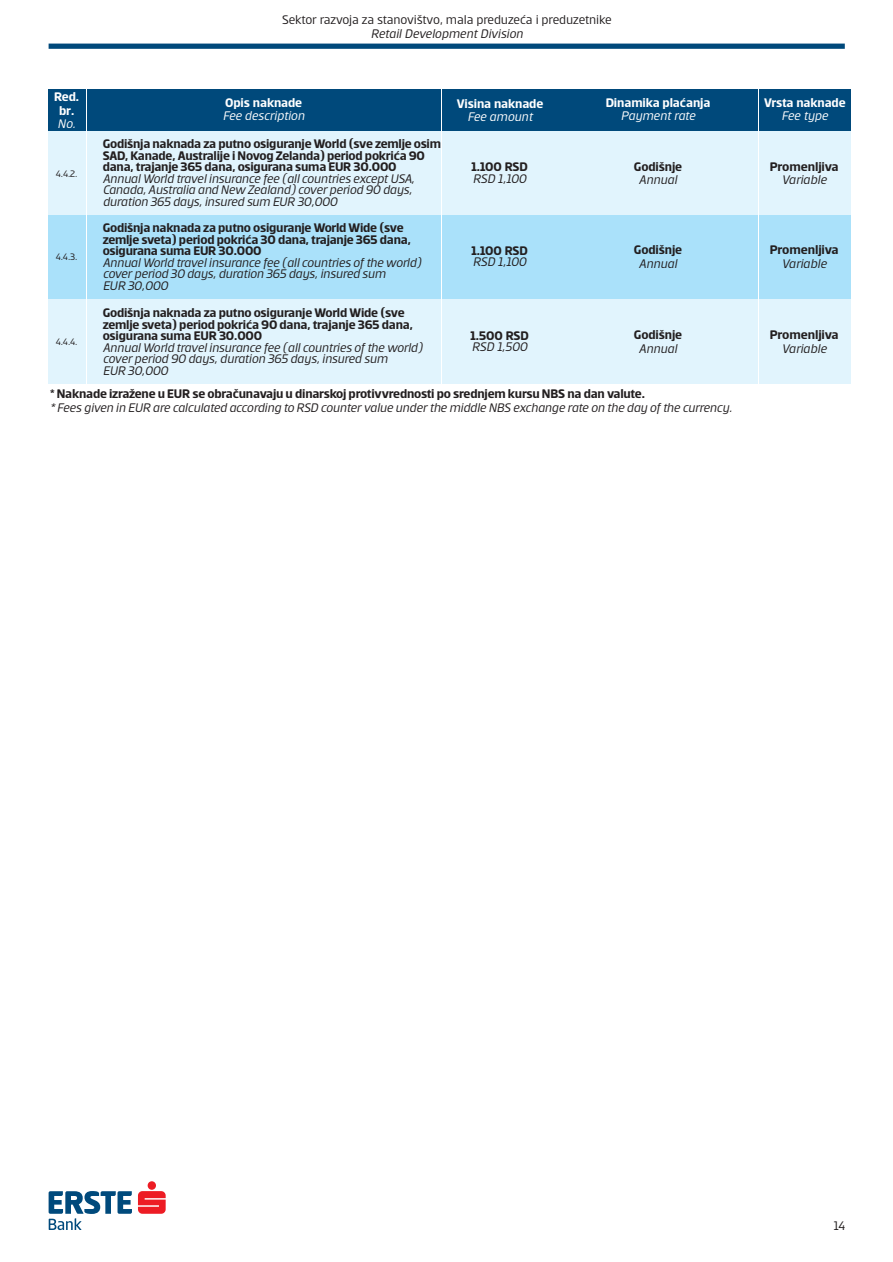
<style>
.page{position:relative;width:893px;height:1262px;background:#fff}
.page>*{position:absolute;margin:0;border:0;box-sizing:border-box;transform-origin:0 0}
.t1{font:700 13.5px/11.4px "Erste";letter-spacing:-.015em;color:#231f20}
.t2{font:italic 13.5px/11.4px "Erste";letter-spacing:-.02em;color:#231f20}
.t3{font:700 13.5px/13.5px "Erste";letter-spacing:-.01em;color:#fff;text-align:center}
.t4{font:13.5px "Erste";letter-spacing:-.01em;color:#231f20}
.t5{font:italic 13.5px "Erste";letter-spacing:-.01em;color:#fff}
.t6{font:10.2px "Erste";color:#231f20}
</style>
<div class="page">
<div style="left:49px;top:44px;width:795px;height:5px;background:#00497b"></div>
<svg style="left:49px;top:1191px;width:83px;height:39px"></svg>
<svg style="left:138px;top:1181px;width:28px;height:32px"></svg>
<div style="left:48px;top:89px;width:37px;height:42px;background:#00497b"></div>
<div style="left:87px;top:89px;width:354px;height:42px;background:#00497b"></div>
<div style="left:758px;top:89px;width:92px;height:42px;background:#00497b"></div>
<div style="left:558px;top:89px;width:199px;height:42px;background:#00497b"></div>
<div style="left:442px;top:89px;width:115px;height:42px;background:#00497b"></div>
<div style="left:48px;top:131px;width:37px;height:84px;background:#e1f4fd"></div>
<div style="left:87px;top:131px;width:354px;height:84px;background:#e1f4fd"></div>
<div style="left:442px;top:131px;width:115px;height:84px;background:#e1f4fd"></div>
<div style="left:758px;top:131px;width:92px;height:84px;background:#e1f4fd"></div>
<div style="left:558px;top:131px;width:199px;height:84px;background:#e1f4fd"></div>
<div style="left:48px;top:215px;width:37px;height:83px;background:#aae1fa"></div>
<div style="left:87px;top:215px;width:354px;height:83px;background:#aae1fa"></div>
<div style="left:442px;top:215px;width:115px;height:83px;background:#aae1fa"></div>
<div style="left:758px;top:215px;width:92px;height:83px;background:#aae1fa"></div>
<div style="left:558px;top:215px;width:199px;height:83px;background:#aae1fa"></div>
<div style="left:48px;top:299px;width:37px;height:85px;background:#e1f4fd"></div>
<div style="left:87px;top:299px;width:354px;height:85px;background:#e1f4fd"></div>
<div style="left:442px;top:299px;width:115px;height:85px;background:#e1f4fd"></div>
<div style="left:758px;top:299px;width:92px;height:85px;background:#e1f4fd"></div>
<div style="left:558px;top:299px;width:199px;height:85px;background:#e1f4fd"></div>
<p class="t3" style="left:54px;top:91px;width:27px">Red. br.</p>
<p class="t5" style="left:58px;top:119px;width:19px">No.</p>
<p class="t6" style="left:56px;top:170px;width:23px">4.4.2.</p>
<p class="t6" style="left:56px;top:254px;width:23px">4.4.3.</p>
<p class="t4" style="left:282px;top:16px;width:331px">Sektor razvoja za stanovištvo, mala preduzeća i preduzetnike</p>
<p class="t2" style="left:371px;top:29px;width:154px">Retail Development Division</p>
<p class="t3" style="left:225px;top:97px;width:79px">Opis naknade</p>
<p class="t5" style="left:223px;top:111px;width:83px">Fee description</p>
<p class="t1" style="left:103px;top:139px;width:340px">Godišnja naknada za putno osiguranje World (sve zemlje osim<br>SAD, Kanade, Australije i Novog Zelanda) period pokrića 90 dana, trajanje 365 dana, osigurana suma EUR 30.000</p>
<p class="t2" style="left:103px;top:174px;width:313px">Annual World travel insurance fee (all countries except USA,<br>Canada, Australia and New Zealand) cover period 90 days, duration 365 days, insured sum EUR 30,000</p>
<p class="t1" style="left:103px;top:223px;width:310px">Godišnja naknada za putno osiguranje World Wide (sve zemlje sveta) period pokrića 30 dana, trajanje 365 dana, osigurana suma EUR 30.000</p>
<p class="t2" style="left:103px;top:258px;width:320px">Annual World travel insurance fee (all countries of the world) cover period 30 days, duration 365 days, insured sum<br>EUR 30,000</p>
<p class="t3" style="left:457px;top:98px;width:88px">Visina naknade</p>
<p class="t5" style="left:467px;top:112px;width:67px">Fee amount</p>
<p class="t1" style="left:471px;top:162px;width:58px">1.100 RSD</p>
<p class="t2" style="left:473px;top:174px;width:55px">RSD 1,100</p>
<p class="t1" style="left:471px;top:246px;width:58px">1.100 RSD</p>
<p class="t2" style="left:473px;top:257px;width:55px">RSD 1,100</p>
<p class="t3" style="left:605px;top:97px;width:106px">Dinamika plaćanja</p>
<p class="t5" style="left:620px;top:111px;width:76px">Payment rate</p>
<p class="t1" style="left:634px;top:162px;width:50px">Godišnje</p>
<p class="t2" style="left:639px;top:175px;width:40px">Annual</p>
<p class="t1" style="left:634px;top:245px;width:50px">Godišnje</p>
<p class="t2" style="left:639px;top:259px;width:40px">Annual</p>
<p class="t1" style="left:103px;top:308px;width:312px">Godišnja naknada za putno osiguranje World Wide (sve zemlje sveta) period pokrića 90 dana, trajanje 365 dana, osigurana suma EUR 30.000</p>
<p class="t2" style="left:103px;top:343px;width:321px">Annual World travel insurance fee (all countries of the world) cover period 90 days, duration 365 days, insured sum<br>EUR 30,000</p>
<p class="t1" style="left:634px;top:330px;width:50px">Godišnje</p>
<p class="t2" style="left:639px;top:343px;width:40px">Annual</p>
<p class="t1" style="left:470px;top:330px;width:60px">1.500 RSD</p>
<p class="t2" style="left:472px;top:342px;width:57px">RSD 1,500</p>
<p class="t1" style="left:50px;top:389px;width:596px">* Naknade izražene u EUR se obračunavaju u dinarskoj protivvrednosti po srednjem kursu NBS na dan valute.</p>
<p class="t2" style="left:50px;top:402px;width:683px">* Fees given in EUR are calculated according to RSD counter value under the middle NBS exchange rate on the day of the currency.</p>
<p class="t6" style="left:56px;top:338px;width:23px">4.4.4.</p>
<p class="t3" style="left:764px;top:97px;width:83px">Vrsta naknade</p>
<p class="t5" style="left:781px;top:111px;width:48px">Fee type</p>
<p class="t1" style="left:769px;top:162px;width:70px">Promenljiva</p>
<p class="t2" style="left:781px;top:175px;width:46px">Variable</p>
<p class="t1" style="left:769px;top:245px;width:70px">Promenljiva</p>
<p class="t2" style="left:781px;top:259px;width:46px">Variable</p>
<p class="t1" style="left:769px;top:330px;width:70px">Promenljiva</p>
<p class="t2" style="left:781px;top:343px;width:46px">Variable</p>
<p class="t4" style="left:833px;top:1221px;width:13px">14</p>
</div>
